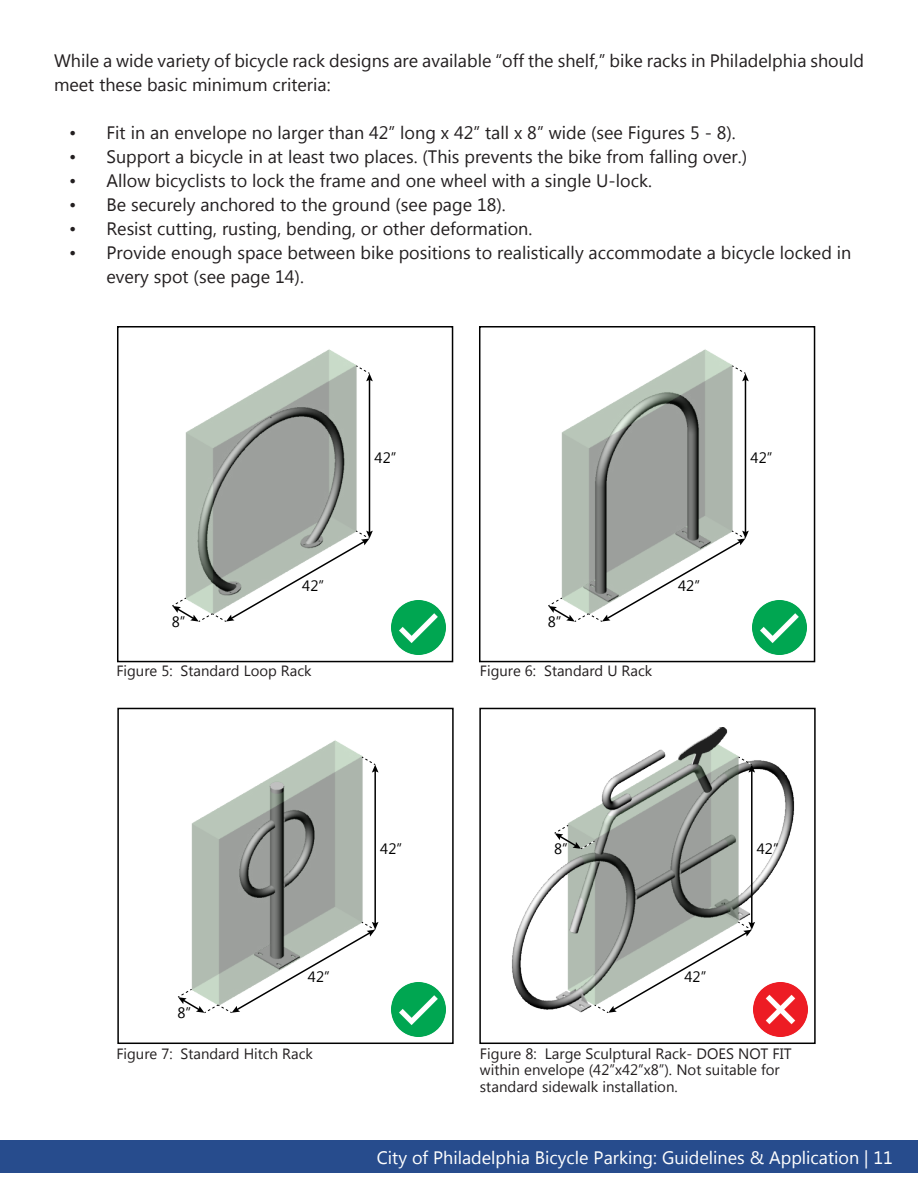
<style>
.page{position:relative;width:918px;height:1188px;background:#fff}
.page>*{position:absolute;margin:0;border:0;box-sizing:border-box;transform-origin:0 0}
.BODY_TEXT{font:18px/24px "Lao UI";color:#231f20}
.t1{font:18px "Lao UI";color:#fff}
.t2{font:15px/16.5px "Lao UI";color:#231f20}
.t3{font:15px "Lao UI";color:#000}
.t4{font:14.85px "Lao UI";color:#231f20}
</style>
<div class="page">
<div style="left:0;top:1140px;width:918px;height:33px;background:#274c8d"></div>
<img style="left:512px;top:728px;width:283px;height:289px">
<hr style="left:751px;top:770px;width:2px;height:154px;background:#000">
<svg style="left:738px;top:756px;width:17px;height:17px"></svg>
<svg style="left:594px;top:921px;width:161px;height:93px"></svg>
<svg style="left:554px;top:824px;width:42px;height:26px"></svg>
<img style="left:191px;top:740px;width:255px;height:277px">
<hr style="left:374px;top:770px;width:2px;height:154px;background:#000">
<svg style="left:361px;top:756px;width:18px;height:17px"></svg>
<svg style="left:177px;top:921px;width:202px;height:93px"></svg>
<div style="left:479px;top:708px;width:337px;height:336px;border:2px solid #000"></div>
<div style="left:117px;top:708px;width:337px;height:336px;border:2px solid #000"></div>
<img style="left:185px;top:337px;width:269px;height:290px">
<hr style="left:369px;top:379px;width:1px;height:154px;background:#000">
<svg style="left:355px;top:365px;width:18px;height:16px"></svg>
<svg style="left:172px;top:530px;width:201px;height:93px"></svg>
<img style="left:561px;top:337px;width:255px;height:290px">
<hr style="left:745px;top:379px;width:1px;height:154px;background:#000">
<svg style="left:731px;top:365px;width:18px;height:16px"></svg>
<svg style="left:548px;top:530px;width:201px;height:93px"></svg>
<div style="left:479px;top:326px;width:336px;height:336px;border:2px solid #000"></div>
<div style="left:117px;top:326px;width:336px;height:336px;border:2px solid #000"></div>
<img style="left:754px;top:982px;width:54px;height:54px">
<img style="left:391px;top:600px;width:54px;height:54px">
<img style="left:391px;top:982px;width:54px;height:54px">
<img style="left:752px;top:600px;width:54px;height:54px">
<p class="BODY_TEXT" style="left:54px;top:48px;width:811px">While a wide variety of bicycle rack designs are available “off the shelf,” bike racks in Philadelphia should meet these basic minimum criteria:</p>
<p class="BODY_TEXT" style="left:69px;top:120px;width:668px">• Fit in an envelope no larger than 42” long x 42” tall x 8” wide (see Figures 5 - 8).</p>
<p class="BODY_TEXT" style="left:69px;top:144px;width:680px">• Support a bicycle in at least two places. (This prevents the bike from falling over.)</p>
<p class="BODY_TEXT" style="left:69px;top:168px;width:584px">• Allow bicyclists to lock the frame and one wheel with a single U-lock.</p>
<p class="BODY_TEXT" style="left:69px;top:192px;width:438px">• Be securely anchored to the ground (see page 18).</p>
<p class="BODY_TEXT" style="left:69px;top:216px;width:465px">• Resist cutting, rusting, bending, or other deformation.</p>
<p class="BODY_TEXT" style="left:106px;top:240px;width:746px;text-indent:-38px">• Provide enough space between bike positions to realistically accommodate a bicycle locked in every spot (see page 14).</p>
<p class="t3" style="left:375px;top:448px;width:23px">42”</p>
<p class="t3" style="left:751px;top:448px;width:23px">42”</p>
<p class="t3" style="left:302px;top:576px;width:23px">42”</p>
<p class="t3" style="left:678px;top:576px;width:23px">42”</p>
<p class="t3" style="left:172px;top:612px;width:15px">8”</p>
<p class="t3" style="left:548px;top:612px;width:15px">8”</p>
<p class="t4" style="left:116px;top:661px;width:197px">Figure 5: Standard Loop Rack</p>
<p class="t4" style="left:480px;top:661px;width:174px">Figure 6: Standard U Rack</p>
<p class="t3" style="left:177px;top:1003px;width:15px">8”</p>
<p class="t3" style="left:308px;top:967px;width:23px">42”</p>
<p class="t4" style="left:116px;top:1043px;width:198px">Figure 7: Standard Hitch Rack</p>
<p class="t3" style="left:380px;top:839px;width:23px">42”</p>
<p class="t3" style="left:554px;top:839px;width:15px">8”</p>
<p class="t3" style="left:685px;top:967px;width:23px">42”</p>
<p class="t3" style="left:757px;top:839px;width:23px">42”</p>
<p class="t2" style="left:480px;top:1045px;width:313px">Figure 8: Large Sculptural Rack- DOES NOT FIT within envelope (42”x42”x8”). Not suitable for standard sidewalk installation.</p>
<p class="t1" style="left:377px;top:1145px;width:518px">City of Philadelphia Bicycle Parking: Guidelines &amp; Application | 11</p>
</div>
